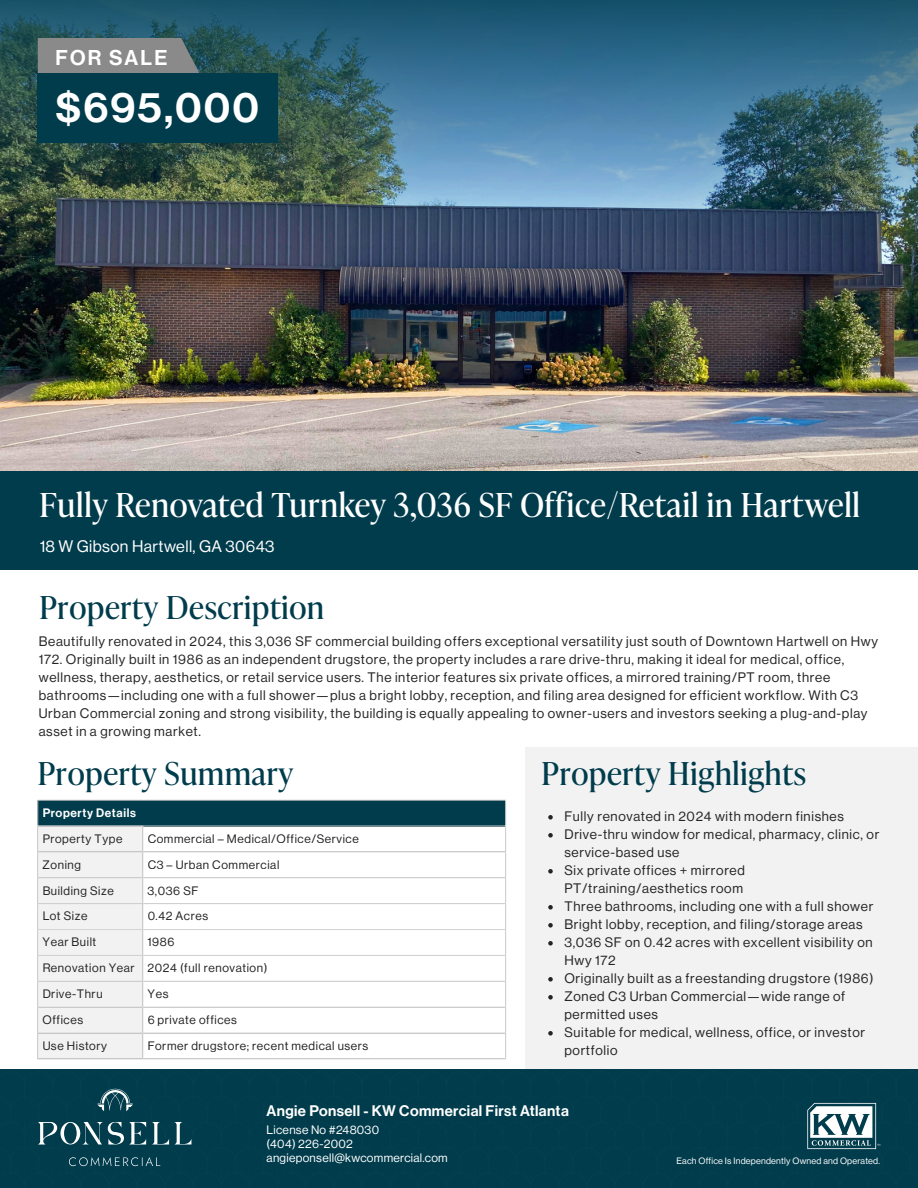
<style>
.page{position:relative;width:918px;height:1188px;background:#fff}
.page>*{position:absolute;margin:0;border:0;box-sizing:border-box;transform-origin:0 0}
.t1{font:42px "N Haas Grotesk DS Pro 65 Md";letter-spacing:.05em;color:#fff}
.t2{font:33px "Ivy Presto Headline";letter-spacing:.025em;color:#fff}
.t3{font:31.5px "Ivy Presto Headline";letter-spacing:.025em;color:#003c4c}
.t4{font:21px "N Haas Grotesk DS Pro 65 Md";letter-spacing:.1em;color:#fff}
.t5{font:16.35px "N Haas Grotesk DS Pro 55 Rg";letter-spacing:.025em;color:#fff}
.t6{font:15px "N Haas Grotesk DS Pro 65 Md";letter-spacing:.025em;color:#fff}
.t7{font:13.5px/18px "N Haas Grotesk DS Pro 55 Rg";letter-spacing:.05em;color:#242424}
.t8{font:12px/26px "N Haas Grotesk DS Pro 55 Rg";letter-spacing:.05em;color:#242424}
.t9{font:12px/14px "N Haas Grotesk DS Pro 55 Rg";letter-spacing:.025em;color:#fff}
.t10{font:12px "N Haas Grotesk DS Pro 65 Md";letter-spacing:.05em;color:#fff}
.t11{font:9px "N Haas Grotesk DS Pro 55 Rg";letter-spacing:.025em;color:#fff}
</style>
<div class="page">
<div style="left:526px;top:747px;width:392px;height:323px;background:#f2f2f2"></div>
<img style="left:0;top:239px;width:918px;height:232px">
<div style="left:0;top:471px;width:918px;height:98px;background:#003c4c"></div>
<div style="left:0;top:1070px;width:918px;height:118px;background:#003c4c"></div>
<svg style="left:38px;top:1089px;width:153px;height:77px"></svg>
<svg style="left:807px;top:1103px;width:73px;height:46px"></svg>
<div style="left:37px;top:800px;width:469px;height:26px;background:#003c4c"></div>
<div style="left:38px;top:827px;width:105px;height:232px;background:#f2f2f2"></div>
<hr style="left:37px;top:800px;width:1px;height:259px;background:#d4d4d4">
<hr style="left:143px;top:826px;width:1px;height:233px;background:#d4d4d4">
<hr style="left:505px;top:800px;width:1px;height:259px;background:#d4d4d4">
<hr style="left:37px;top:800px;width:469px;height:1px;background:#d4d4d4">
<hr style="left:37px;top:826px;width:469px;height:1px;background:#d4d4d4">
<hr style="left:37px;top:852px;width:469px;height:1px;background:#d4d4d4">
<hr style="left:37px;top:878px;width:469px;height:1px;background:#d4d4d4">
<hr style="left:37px;top:903px;width:469px;height:1px;background:#d4d4d4">
<hr style="left:37px;top:929px;width:469px;height:1px;background:#d4d4d4">
<hr style="left:37px;top:955px;width:469px;height:1px;background:#d4d4d4">
<hr style="left:37px;top:981px;width:469px;height:1px;background:#d4d4d4">
<hr style="left:37px;top:1007px;width:469px;height:1px;background:#d4d4d4">
<hr style="left:37px;top:1033px;width:469px;height:1px;background:#d4d4d4">
<hr style="left:37px;top:1059px;width:469px;height:1px;background:#d4d4d4">
<img style="left:0;top:0;width:918px;height:239px">
<svg style="left:548px;top:815px;width:5px;height:5px"></svg>
<svg style="left:548px;top:833px;width:5px;height:5px"></svg>
<svg style="left:548px;top:869px;width:5px;height:5px"></svg>
<svg style="left:548px;top:905px;width:5px;height:5px"></svg>
<svg style="left:548px;top:923px;width:5px;height:5px"></svg>
<svg style="left:548px;top:941px;width:5px;height:5px"></svg>
<svg style="left:548px;top:977px;width:5px;height:5px"></svg>
<svg style="left:548px;top:995px;width:5px;height:5px"></svg>
<svg style="left:548px;top:1031px;width:5px;height:5px"></svg>
<div style="left:38px;top:38px;width:170px;height:51px;background:#8a8a8a"></div>
<div style="left:38px;top:73px;width:240px;height:69px;background:#003c4c"></div>
<h3 class="t4" style="left:56px;top:45px;width:113px">FOR SALE</h3>
<h1 class="t1" style="left:56px;top:83px;width:205px">$695,000</h1>
<h2 class="t2" style="left:39px;top:481px;width:822px">Fully Renovated Turnkey 3,036 SF Office/Retail in Hartwell</h2>
<p class="t5" style="left:39px;top:537px;width:237px">18 W Gibson Hartwell, GA 30643</p>
<h2 class="t3" style="left:39px;top:585px;width:286px">Property Description</h2>
<h6 class="t7" style="left:39px;top:633px;width:841px">Beautifully renovated in 2024, this 3,036 SF commercial building offers exceptional versatility just south of Downtown Hartwell on Hwy 172. Originally built in 1986 as an independent drugstore, the property includes a rare drive-thru, making it ideal for medical, office, wellness, therapy, aesthetics, or retail service users. The interior features six private offices, a mirrored training/PT room, three bathrooms—including one with a full shower—plus a bright lobby, reception, and filing area designed for efficient workflow. With C3<br>Urban Commercial zoning and strong visibility, the building is equally appealing to owner-users and investors seeking a plug-and-play asset in a growing market.</h6>
<h2 class="t3" style="left:38px;top:751px;width:257px">Property Summary</h2>
<h2 class="t3" style="left:542px;top:751px;width:266px">Property Highlights</h2>
<p class="t7" style="left:564px;top:807px;width:281px">Fully renovated in 2024 with modern finishes</p>
<p class="t7" style="left:564px;top:825px;width:316px">Drive-thru window for medical, pharmacy, clinic, or service-based use</p>
<p class="t7" style="left:564px;top:861px;width:182px">Six private offices + mirrored<br>PT/training/aesthetics room</p>
<p class="t7" style="left:564px;top:897px;width:310px">Three bathrooms, including one with a full shower</p>
<p class="t7" style="left:564px;top:915px;width:300px">Bright lobby, reception, and filing/storage areas</p>
<p class="t7" style="left:564px;top:933px;width:310px">3,036 SF on 0.42 acres with excellent visibility on<br>Hwy 172</p>
<p class="t7" style="left:564px;top:969px;width:311px">Originally built as a freestanding drugstore (1986)</p>
<p class="t7" style="left:564px;top:987px;width:282px">Zoned C3 Urban Commercial—wide range of permitted uses</p>
<p class="t7" style="left:564px;top:1023px;width:302px">Suitable for medical, wellness, office, or investor portfolio</p>
<p class="t10" style="left:43px;top:806px;width:95px">Property Details</p>
<p class="t8" style="left:43px;top:826px;width:81px">Property Type</p>
<p class="t8" style="left:148px;top:826px;width:213px">Commercial – Medical/Office/Service</p>
<p class="t8" style="left:43px;top:852px;width:40px">Zoning</p>
<p class="t8" style="left:148px;top:852px;width:133px">C3 – Urban Commercial</p>
<p class="t8" style="left:43px;top:877px;width:73px">Building Size</p>
<p class="t8" style="left:148px;top:877px;width:52px">3,036 SF</p>
<p class="t8" style="left:43px;top:903px;width:46px">Lot Size</p>
<p class="t8" style="left:148px;top:903px;width:62px">0.42 Acres</p>
<p class="t8" style="left:43px;top:929px;width:55px">Year Built</p>
<p class="t8" style="left:43px;top:929px;width:226px;text-indent:105px">1986<br>Renovation Year 2024 (full renovation)<br>Drive-Thru</p>
<p class="t8" style="left:148px;top:981px;width:22px">Yes</p>
<p class="t8" style="left:43px;top:1007px;width:42px">Offices</p>
<p class="t8" style="left:148px;top:1007px;width:91px">6 private offices</p>
<p class="t8" style="left:43px;top:1033px;width:66px">Use History</p>
<p class="t8" style="left:148px;top:1033px;width:222px">Former drugstore; recent medical users</p>
<h4 class="t6" style="left:267px;top:1103px;width:304px">Angie Ponsell - KW Commercial First Atlanta</h4>
<p class="t9" style="left:267px;top:1123px;width:183px">License No #248030<br>(404) 226-2002 angieponsell@kwcommercial.com</p>
<p class="t11" style="left:676px;top:1156px;width:205px">Each Office Is Independently Owned and Operated.</p>
</div>
